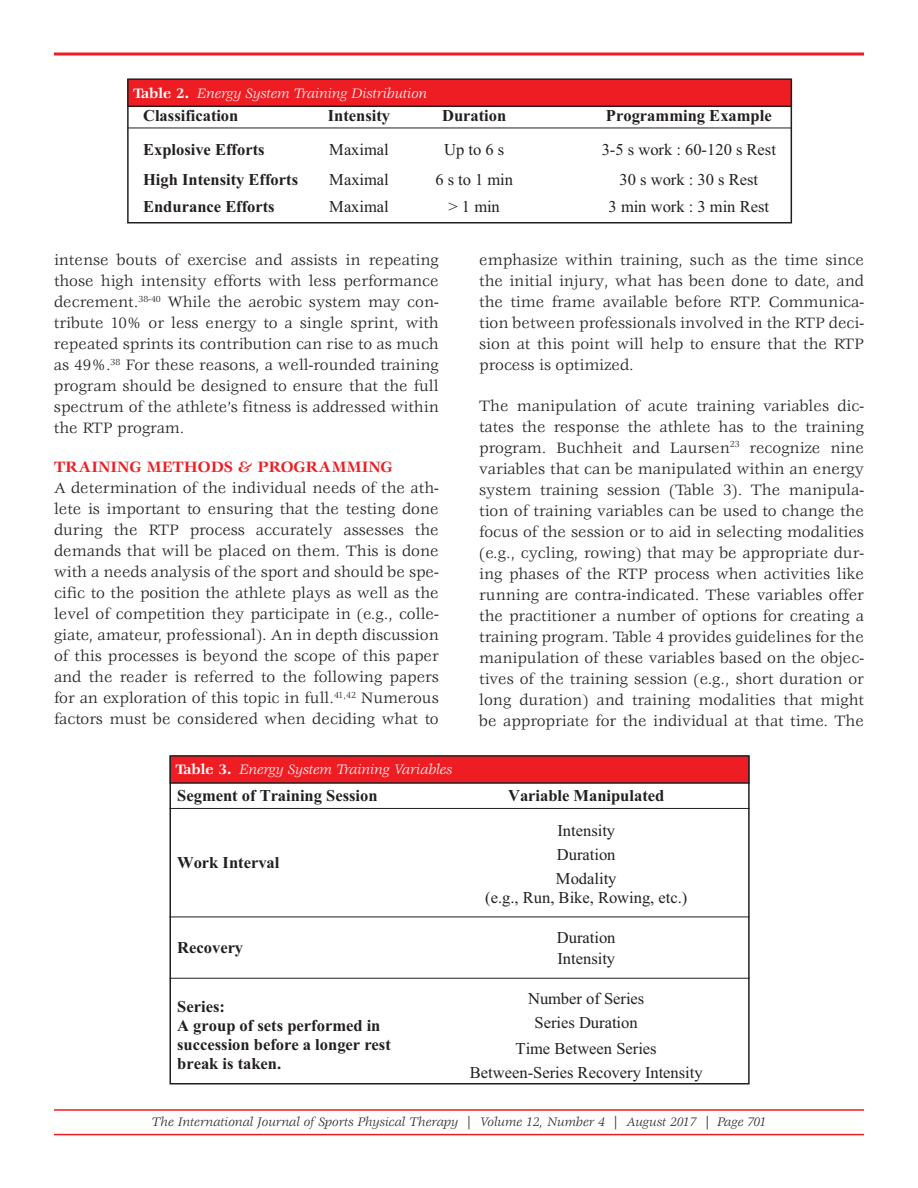
<style>
.page{position:relative;width:918px;height:1188px;background:#fff}
.page>*{position:absolute;margin:0;border:0;box-sizing:border-box;transform-origin:0 0}
.t1{font:16.5px/21px "Veljovic Std";color:#231f20;text-align:justify}
.t2{font:16.5px/24px "Times New Roman";color:#231f20;text-align:center}
.t3{font:700 16.5px/19px "Times New Roman";color:#231f20}
.t4{font:700 16.5px "Veljovic Std";color:#ee1d23}
.t5{font:italic 15px "Veljovic Std";letter-spacing:-.005em;color:#fff}
.t6{font:italic 13.5px "Veljovic Std";color:#231f20}
.s1{font-weight:700;font-style:normal}
</style>
<div class="page">
<hr style="left:54px;top:1109px;width:810px;height:2px;background:#ee1d23">
<hr style="left:54px;top:1134px;width:810px;height:1px;background:#ee1d23">
<svg style="left:54px;top:52px;width:810px;height:4px;background:#f25559"></svg>
<div style="left:127px;top:79px;width:665px;height:27px;background:#ee1d23"></div>
<hr style="left:127px;top:128px;width:665px;height:1px;background:#231f20">
<div style="left:127px;top:78px;width:665px;height:145px;border:2px solid #231f20"></div>
<hr style="left:127px;top:106px;width:665px;height:1px;background:#231f20">
<div style="left:170px;top:756px;width:580px;height:27px;background:#ee1d23"></div>
<hr style="left:170px;top:917px;width:580px;height:1px;background:#231f20">
<hr style="left:170px;top:808px;width:580px;height:1px;background:#231f20">
<hr style="left:170px;top:978px;width:580px;height:1px;background:#231f20">
<div style="left:170px;top:755px;width:580px;height:329px;border:2px solid #231f20"></div>
<hr style="left:170px;top:782px;width:580px;height:2px;background:#231f20">
<p class="t5" style="left:133px;top:87px;width:296px"><span class="s1">Table 2.</span> Energy System Training Distribution</p>
<p class="t3" style="left:143px;top:108px;width:97px">Classification</p>
<p class="t3" style="left:328px;top:108px;width:64px">Intensity</p>
<p class="t3" style="left:442px;top:108px;width:66px">Duration</p>
<p class="t3" style="left:606px;top:108px;width:167px">Programming Example</p>
<p class="t3" style="left:143px;top:142px;width:123px">Explosive Efforts</p>
<p class="t2" style="left:329px;top:139px;width:61px">Maximal</p>
<p class="t2" style="left:444px;top:139px;width:62px">Up to 6 s</p>
<p class="t2" style="left:602px;top:139px;width:176px">3-5 s work : 60-120 s Rest</p>
<p class="t3" style="left:143px;top:172px;width:157px">High Intensity Efforts</p>
<p class="t2" style="left:329px;top:169px;width:61px">Maximal</p>
<p class="t2" style="left:435px;top:169px;width:79px">6 s to 1 min</p>
<p class="t2" style="left:620px;top:169px;width:140px">30 s work : 30 s Rest</p>
<p class="t3" style="left:143px;top:199px;width:133px">Endurance Efforts</p>
<p class="t2" style="left:329px;top:196px;width:61px">Maximal</p>
<p class="t2" style="left:449px;top:196px;width:53px">&gt; 1 min</p>
<p class="t2" style="left:609px;top:196px;width:162px">3 min work : 3 min Rest</p>
<p class="t1" style="left:54px;top:251px;width:386px">intense bouts of exercise and assists in repeating those high intensity efforts with less performance decrement.<sup>38-40</sup> While the aerobic system may con&shy;tribute 10% or less energy to a single sprint, with repeated sprints its contribution can rise to as much as 49%.<sup>38</sup> For these reasons, a well-rounded training program should be designed to ensure that the full spectrum of the athlete’s fitness is addressed within the RTP program.</p>
<p class="t4" style="left:54px;top:460px;width:340px">TRAINING METHODS &amp; PROGRAMMING</p>
<p class="t1" style="left:54px;top:479px;width:386px">A determination of the individual needs of the ath&shy;lete is important to ensuring that the testing done during the RTP process accurately assesses the demands that will be placed on them. This is done with a needs analysis of the sport and should be spe&shy;cific to the position the athlete plays as well as the level of competition they participate in (e.g., colle&shy;giate, amateur, professional). An in depth discussion of this processes is beyond the scope of this paper and the reader is referred to the following papers for an exploration of this topic in full.<sup>41,42</sup> Numerous factors must be considered when deciding what to</p>
<p class="t1" style="left:479px;top:251px;width:386px">emphasize within training, such as the time since the initial injury, what has been done to date, and the time frame available before RTP. Communica&shy;tion between professionals involved in the RTP deci&shy;sion at this point will help to ensure that the RTP process is optimized.</p>
<p class="t1" style="left:479px;top:396px;width:386px">The manipulation of acute training variables dic&shy;tates the response the athlete has to the training program. Buchheit and Laursen<sup>23</sup> recognize nine variables that can be manipulated within an energy system training session (Table 3). The manipula&shy;tion of training variables can be used to change the focus of the session or to aid in selecting modalities (e.g., cycling, rowing) that may be appropriate dur&shy;ing phases of the RTP process when activities like running are contra-indicated. These variables offer the practitioner a number of options for creating a training program. Table 4 provides guidelines for the manipulation of these variables based on the objec&shy;tives of the training session (e.g., short duration or long duration) and training modalities that might be appropriate for the individual at that time. The</p>
<p class="t5" style="left:176px;top:764px;width:278px"><span class="s1">Table 3.</span> Energy System Training Variables</p>
<p class="t3" style="left:177px;top:787px;width:202px">Segment of Training Session</p>
<p class="t3" style="left:508px;top:787px;width:158px">Variable Manipulated</p>
<p class="t2" style="left:557px;top:820px;width:60px;text-align:left">Intensity<br>Duration</p>
<p class="t3" style="left:177px;top:855px;width:104px">Work Interval</p>
<p class="t2" style="left:485px;top:871px;width:204px;line-height:19px">Modality<br>(e.g., Run, Bike, Rowing, etc.)</p>
<p class="t2" style="left:557px;top:927px;width:60px">Duration</p>
<p class="t3" style="left:177px;top:940px;width:67px">Recovery</p>
<p class="t2" style="left:557px;top:948px;width:59px">Intensity</p>
<p class="t2" style="left:528px;top:988px;width:118px">Number of Series<br>Series Duration</p>
<p class="t2" style="left:516px;top:1038px;width:143px">Time Between Series</p>
<p class="t3" style="left:177px;top:999px;width:215px">Series:<br>A group of sets performed in succession before a longer rest break is taken.</p>
<p class="t2" style="left:470px;top:1062px;width:234px">Between-Series Recovery Intensity</p>
<p class="t6" style="left:152px;top:1117px;width:616px">The International Journal of Sports Physical Therapy | Volume 12, Number 4 | August 2017 | Page 701</p>
</div>
